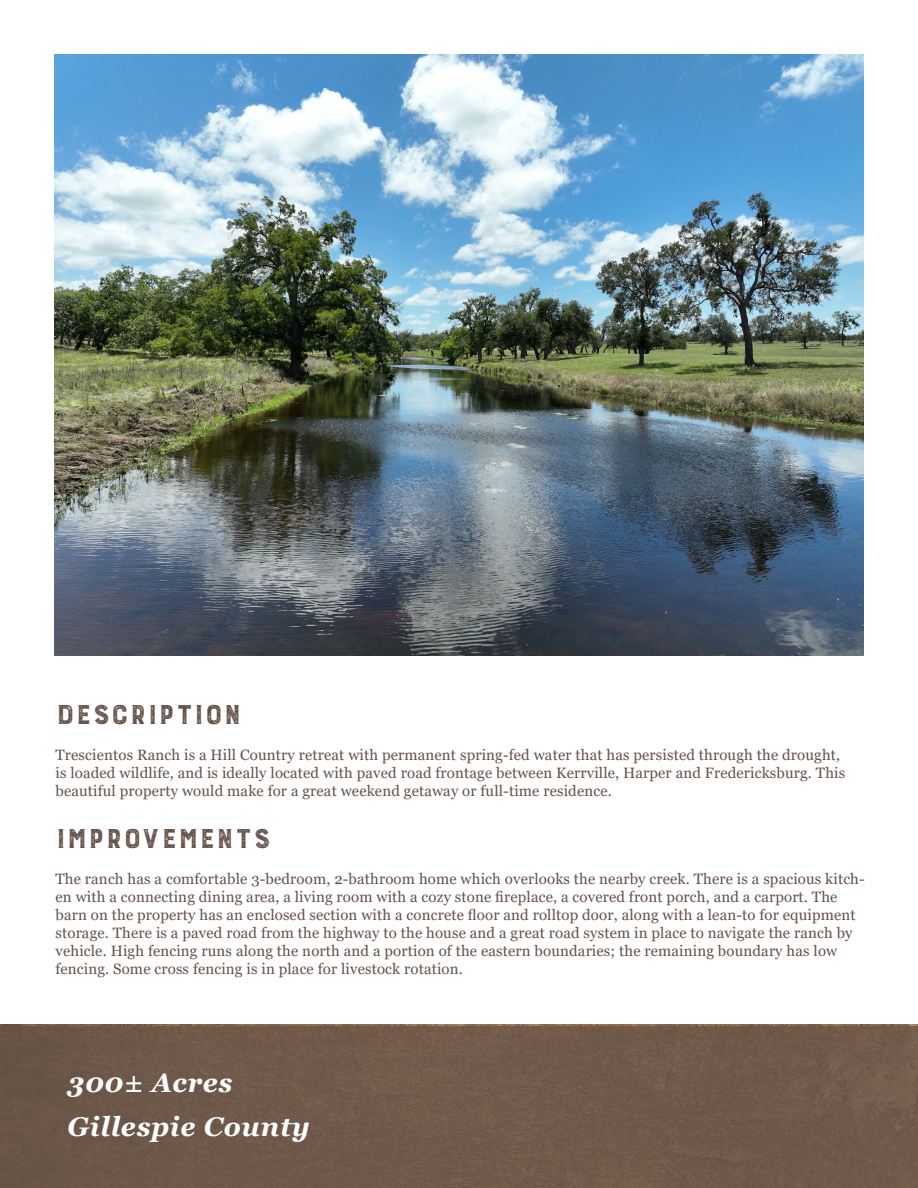
<style>
.page{position:relative;width:918px;height:1188px;background:#fff}
.page>*{position:absolute;margin:0;border:0;box-sizing:border-box;transform-origin:0 0}
.t1{font:300 36px "Burford Rustic";color:#655349}
.t2{font:italic 700 27px/43.5px "Georgia";letter-spacing:.025em;color:#fff}
.t3{font:15px/18px "Georgia";letter-spacing:.01em;color:#655349}
</style>
<div class="page">
<div style="left:0;top:1027px;width:918px;height:161px;background:#6f594a"></div>
<img style="left:54px;top:54px;width:810px;height:601px">
<p class="t1" style="left:56px;top:695px;width:188px">description</p>
<p class="t3" style="left:56px;top:746px;width:791px">Trescientos Ranch is a Hill Country retreat with permanent spring-fed water that has persisted through the drought, is loaded wildlife, and is ideally located with paved road frontage between Kerrville, Harper and Fredericksburg. This beautiful property would make for a great weekend getaway or full-time residence.</p>
<p class="t1" style="left:56px;top:819px;width:217px">improvements</p>
<p class="t3" style="left:56px;top:870px;width:811px">The ranch has a comfortable 3-bedroom, 2-bathroom home which overlooks the nearby creek. There is a spacious kitch&shy;en with a connecting dining area, a living room with a cozy stone fireplace, a covered front porch, and a carport. The barn on the property has an enclosed section with a concrete floor and rolltop door, along with a lean-to for equipment storage. There is a paved road from the highway to the house and a great road system in place to navigate the ranch by vehicle. High fencing runs along the north and a portion of the eastern boundaries; the remaining boundary has low fencing. Some cross fencing is in place for livestock rotation.</p>
<h2 class="t2" style="left:68px;top:1061px;width:244px">300± Acres<br>Gillespie County</h2>
</div>
